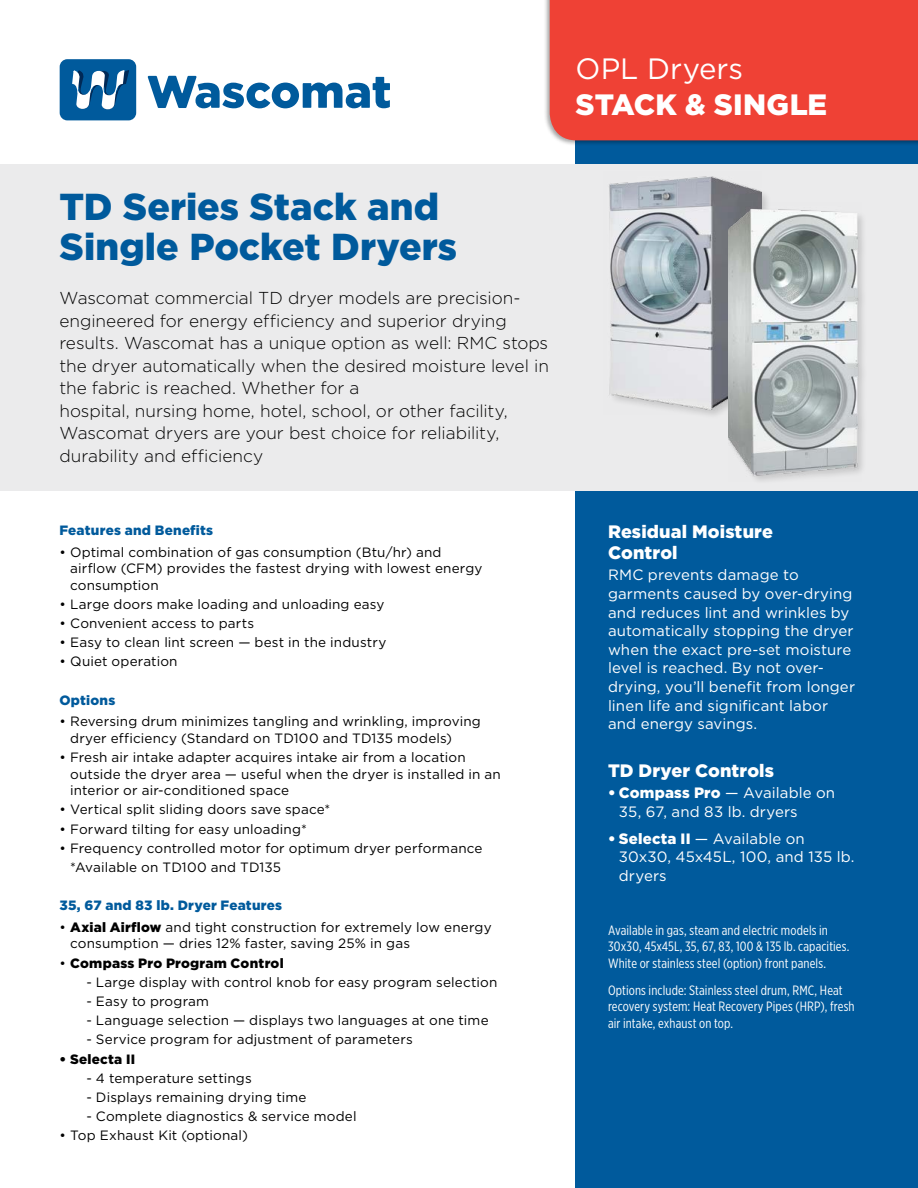
<style>
.page{position:relative;width:918px;height:1188px;background:#fff}
.page>*{position:absolute;margin:0;border:0;box-sizing:border-box;transform-origin:0 0}
.t1{font:900 37.5px/40.5px "Gotham";color:#005a9c}
.t2{font:900 29.4px "Gotham";letter-spacing:.005em;color:#fff}
.t3{font:29.4px "Gotham";color:#fff}
.t4{font:900 18px/21px "Gotham";letter-spacing:.005em;color:#fff}
.t5{font:300 17.25px/22.5px "Gotham";color:#000}
.t6{font:15px/18.6px "Gotham";letter-spacing:.005em;color:#fff}
.t7{font:13.5px/16.5px "Gotham";letter-spacing:.01em;color:#000}
.t8{font:13.5px/16.5px "Gotham X Narrow";letter-spacing:.01em;color:#fff}
.t9{font:900 13.5px "Gotham";letter-spacing:.02em;color:#005a9c}
.t10{font:900 13.5px "Gotham";letter-spacing:.015em;color:#000}
.s1{font-weight:900}
.s2{font-weight:400}
</style>
<div class="page">
<div style="left:576px;top:0;width:342px;height:1188px;background:#005a9c"></div>
<div style="left:543px;top:0;width:375px;height:146px;background:#000;opacity:.35"></div>
<div style="left:550px;top:0;width:368px;height:140px;background:#ef4135"></div>
<div style="left:0;top:164px;width:918px;height:326px;background:#ebebec"></div>
<svg style="left:148px;top:76px;width:242px;height:32px"></svg>
<div style="left:60px;top:59px;width:76px;height:61px;background:#005a9c;border-radius:8px"></div>
<svg style="left:72px;top:70px;width:57px;height:39px"></svg>
<img style="left:609px;top:176px;width:152px;height:239px">
<div style="left:726px;top:207px;width:141px;height:278px;background:#000;opacity:.15"></div>
<img style="left:729px;top:202px;width:133px;height:279px">
<h2 class="t3" style="left:576px;top:53px;width:169px">OPL Dryers</h2>
<h2 class="t2" style="left:576px;top:87px;width:253px">STACK &amp; SINGLE</h2>
<h1 class="t1" style="left:59px;top:185px;width:399px">TD Series Stack and<br>Single Pocket Dryers</h1>
<p class="t5" style="left:59px;top:287px;width:491px">Wascomat commercial TD dryer models are precision&shy;engineered for energy efficiency and superior drying results. Wascomat has a unique option as well: RMC stops the dryer automatically when the desired moisture level in the fabric is reached. Whether for a<br>hospital, nursing home, hotel, school, or other facility, Wascomat dryers are your best choice for reliability, durability and efficiency</p>
<p class="t9" style="left:59px;top:522px;width:155px">Features and Benefits</p>
<p class="t7" style="left:70px;top:543px;width:414px;text-indent:-11px">• Optimal combination of gas consumption (Btu/hr) and airflow (CFM) provides the fastest drying with lowest energy consumption</p>
<p class="t7" style="left:59px;top:596px;width:327px">• Large doors make loading and unloading easy</p>
<p class="t7" style="left:59px;top:615px;width:196px">• Convenient access to parts</p>
<p class="t7" style="left:59px;top:634px;width:328px">• Easy to clean lint screen — best in the industry</p>
<p class="t7" style="left:59px;top:653px;width:120px">• Quiet operation</p>
<p class="t9" style="left:59px;top:692px;width:58px">Options</p>
<p class="t7" style="left:70px;top:713px;width:412px;text-indent:-11px">• Reversing drum minimizes tangling and wrinkling, improving dryer efficiency (Standard on TD100 and TD135 models)</p>
<p class="t7" style="left:70px;top:749px;width:432px;text-indent:-11px">• Fresh air intake adapter acquires intake air from a location outside the dryer area — useful when the dryer is installed in an interior or air-conditioned space</p>
<p class="t7" style="left:59px;top:801px;width:272px">• Vertical split sliding doors save space*</p>
<p class="t7" style="left:59px;top:820px;width:249px">• Forward tilting for easy unloading*</p>
<p class="t7" style="left:70px;top:838px;width:414px;line-height:19.2px;text-indent:-11px">• Frequency controlled motor for optimum dryer performance *Available on TD100 and TD135</p>
<p class="t9" style="left:59px;top:897px;width:224px">35, 67 and 83 lb. Dryer Features</p>
<p class="t7" style="left:70px;top:919px;width:423px;text-indent:-11px">• <span class="s1">Axial Airflow</span> and tight construction for extremely low energy consumption — dries 12% faster, saving 25% in gas</p>
<p class="t10" style="left:59px;top:955px;width:226px"><span class="s2">•</span> Compass Pro Program Control</p>
<p class="t7" style="left:86px;top:974px;width:412px">- Large display with control knob for easy program selection</p>
<p class="t7" style="left:86px;top:993px;width:124px">- Easy to program</p>
<p class="t7" style="left:86px;top:1012px;width:404px">- Language selection — displays two languages at one time</p>
<p class="t7" style="left:86px;top:1031px;width:328px">- Service program for adjustment of parameters</p>
<p class="t10" style="left:59px;top:1051px;width:77px">• Selecta II</p>
<p class="t7" style="left:86px;top:1070px;width:167px">- 4 temperature settings</p>
<p class="t7" style="left:86px;top:1089px;width:222px">- Displays remaining drying time</p>
<p class="t7" style="left:86px;top:1108px;width:272px">- Complete diagnostics &amp; service model</p>
<p class="t7" style="left:59px;top:1127px;width:190px">• Top Exhaust Kit (optional)</p>
<h3 class="t4" style="left:608px;top:521px;width:166px">Residual Moisture<br>Control</h3>
<p class="t6" style="left:608px;top:566px;width:249px">RMC prevents damage to garments caused by over-drying and reduces lint and wrinkles by automatically stopping the dryer when the exact pre-set moisture level is reached. By not over&shy;drying, you’ll benefit from longer linen life and significant labor and energy savings.</p>
<h3 class="t4" style="left:608px;top:760px;width:168px">TD Dryer Controls</h3>
<p class="t6" style="left:619px;top:784px;width:218px;text-indent:-11px"><span class="s1">• Compass Pro</span> — Available on<br>35, 67, and 83 lb. dryers</p>
<p class="t6" style="left:619px;top:829px;width:237px;text-indent:-11px"><span class="s1">• Selecta II</span> — Available on<br>30x30, 45x45L, 100, and 135 lb. dryers</p>
<p class="t8" style="left:608px;top:921px;width:243px">Available in gas, steam and electric models in<br>30x30, 45x45L, 35, 67, 83, 100 &amp; 135 lb. capacities.<br>White or stainless steel (option) front panels.</p>
<p class="t8" style="left:608px;top:982px;width:248px">Options include: Stainless steel drum, RMC, Heat recovery system: Heat Recovery Pipes (HRP), fresh air intake, exhaust on top.</p>
</div>
